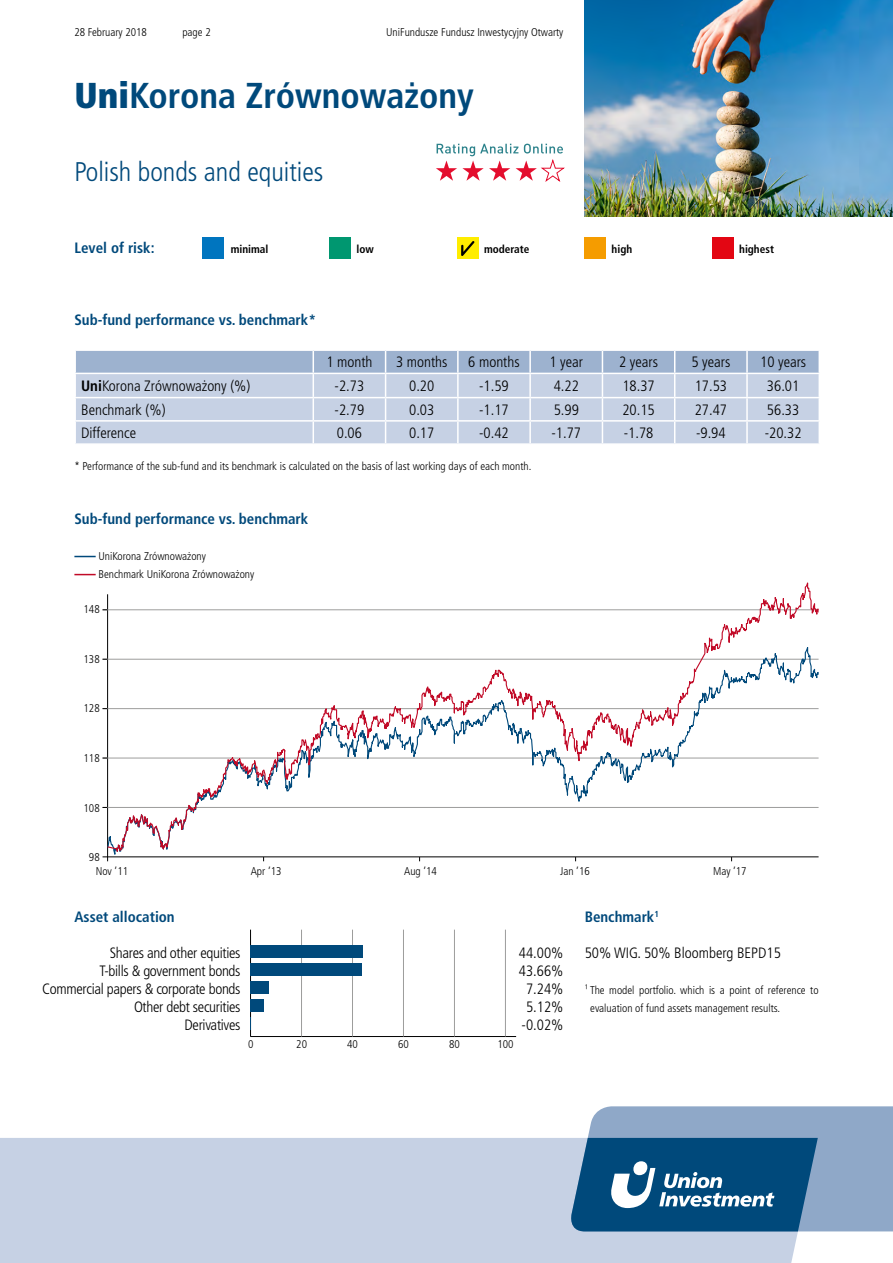
<style>
.page{position:relative;width:893px;height:1263px;background:#fff}
.page>*{position:absolute;margin:0;border:0;box-sizing:border-box;transform-origin:0 0}
.t1{font:700 condensed 36px "Frutiger LT Pro";color:#00497b}
.t2{font:300 condensed 27px "Frutiger LT Pro";color:#00497b}
._04_Copy_10_pt{font:300 condensed 15px "Frutiger LT Pro";letter-spacing:-.02em;color:#000}
._03_Subhead_10_pt{font:700 condensed 15px "Frutiger LT Pro";color:#00497b}
.tabela_wynikow{font:300 condensed 15px "Frutiger LT Pro";color:#000}
._04_Copy_10_pt-2{font:300 condensed 15px "Frutiger LT Pro";color:#000}
._07_Issue_details__p{font:300 condensed 11.25px/18px "Frutiger LT Pro";color:#000}
.wykres_poziom{font:300 condensed 11.25px "Frutiger LT Pro";color:#000}
.t3{font:700 condensed 11.25px "Frutiger LT Pro";color:#000}
.wykres_pion{font:300 condensed 11.25px "Frutiger LT Pro";color:#000}
.s1{font-weight:900}
.s2{font-weight:700}
</style>
<div class="page">
<div style="left:202px;top:238px;width:21px;height:21px;background:#0075bf"></div>
<div style="left:330px;top:238px;width:21px;height:21px;background:#009770"></div>
<div style="left:457px;top:238px;width:21px;height:21px;background:#ffed00"></div>
<svg style="left:461px;top:241px;width:13px;height:15px"></svg>
<div style="left:585px;top:238px;width:21px;height:21px;background:#f59c00"></div>
<div style="left:712px;top:238px;width:21px;height:21px;background:#e30613"></div>
<div style="left:0;top:1138px;width:818px;height:125px;background:#c6d1e4"></div>
<svg style="left:568px;top:1106px;width:325px;height:125px;background:#5583a8"></svg>
<svg style="left:436px;top:144px;width:128px;height:38px"></svg>
<img style="left:585px;top:0;width:308px;height:217px">
<svg style="left:75px;top:350px;width:744px;height:94px;background:#c1cde1"></svg>
<hr style="left:457px;top:374px;width:2px;height:23px;background:#fff">
<hr style="left:386px;top:397px;width:72px;height:1px;background:#fff">
<svg style="left:74px;top:556px;width:22px;height:1px"></svg>
<svg style="left:74px;top:574px;width:22px;height:1px"></svg>
<hr style="left:103px;top:857px;width:716px;height:1px;background:#000">
<svg style="left:107px;top:855px;width:712px;height:7px"></svg>
<svg style="left:107px;top:582px;width:712px;height:273px"></svg>
<hr style="left:250px;top:1036px;width:266px;height:1px;background:#000">
<hr style="left:301px;top:930px;width:1px;height:106px;background:#9d9d9c">
<hr style="left:352px;top:930px;width:1px;height:106px;background:#9d9d9c">
<hr style="left:403px;top:930px;width:1px;height:106px;background:#9d9d9c">
<hr style="left:454px;top:930px;width:1px;height:106px;background:#9d9d9c">
<hr style="left:505px;top:930px;width:1px;height:106px;background:#9d9d9c">
<hr style="left:250px;top:930px;width:1px;height:106px;background:#000">
<div style="left:250px;top:945px;width:113px;height:13px;background:#00497b"></div>
<div style="left:250px;top:963px;width:112px;height:13px;background:#00497b"></div>
<div style="left:250px;top:981px;width:19px;height:13px;background:#00497b"></div>
<div style="left:250px;top:999px;width:13px;height:13px;background:#00497b"></div>
<p class="_07_Issue_details__p" style="left:74px;top:23px;width:74px">28 February 2018</p>
<p class="_07_Issue_details__p" style="left:182px;top:23px;width:30px">page 2</p>
<p class="_07_Issue_details__p" style="left:386px;top:23px;width:179px">UniFundusze Fundusz Inwestycyjny Otwarty</p>
<h1 class="t1" style="left:74px;top:75px;width:401px"><span class="s1">Uni</span>Korona Zrównoważony</h1>
<h2 class="t2" style="left:74px;top:156px;width:251px">Polish bonds and equities</h2>
<h3 class="_03_Subhead_10_pt" style="left:74px;top:239px;width:82px">Level of risk:</h3>
<p class="t3" style="left:231px;top:242px;width:39px">minimal</p>
<p class="t3" style="left:356px;top:242px;width:19px">low</p>
<p class="t3" style="left:484px;top:242px;width:47px">moderate</p>
<p class="t3" style="left:612px;top:242px;width:22px">high</p>
<p class="t3" style="left:739px;top:242px;width:36px">highest</p>
<p class="_03_Subhead_10_pt" style="left:74px;top:311px;width:243px">Sub-fund performance vs. benchmark*</p>
<p class="_04_Copy_10_pt" style="left:326px;top:354px;width:48px">1 month</p>
<p class="_04_Copy_10_pt" style="left:396px;top:354px;width:53px">3 months</p>
<p class="_04_Copy_10_pt" style="left:468px;top:354px;width:53px">6 months</p>
<p class="_04_Copy_10_pt" style="left:549px;top:354px;width:35px">1 year</p>
<p class="_04_Copy_10_pt" style="left:619px;top:354px;width:40px">2 years</p>
<p class="_04_Copy_10_pt" style="left:691px;top:354px;width:40px">5 years</p>
<p class="_04_Copy_10_pt" style="left:760px;top:354px;width:48px">10 years</p>
<p class="_04_Copy_10_pt-2" style="left:81px;top:377px;width:171px"><span class="s2">Uni</span>Korona Zrównoważony (%)</p>
<p class="tabela_wynikow" style="left:335px;top:377px;width:31px">-2.73</p>
<p class="tabela_wynikow" style="left:409px;top:377px;width:27px">0.20</p>
<p class="tabela_wynikow" style="left:479px;top:377px;width:31px">-1.59</p>
<p class="tabela_wynikow" style="left:554px;top:377px;width:27px">4.22</p>
<p class="tabela_wynikow" style="left:622px;top:377px;width:34px">18.37</p>
<p class="tabela_wynikow" style="left:695px;top:377px;width:34px">17.53</p>
<p class="tabela_wynikow" style="left:767px;top:377px;width:34px">36.01</p>
<p class="_04_Copy_10_pt-2" style="left:81px;top:401px;width:86px">Benchmark (%)</p>
<p class="tabela_wynikow" style="left:335px;top:401px;width:31px">-2.79</p>
<p class="tabela_wynikow" style="left:409px;top:401px;width:27px">0.03</p>
<p class="tabela_wynikow" style="left:479px;top:401px;width:31px">-1.17</p>
<p class="tabela_wynikow" style="left:554px;top:401px;width:27px">5.99</p>
<p class="tabela_wynikow" style="left:622px;top:401px;width:34px">20.15</p>
<p class="tabela_wynikow" style="left:695px;top:401px;width:34px">27.47</p>
<p class="tabela_wynikow" style="left:767px;top:401px;width:34px">56.33</p>
<p class="_04_Copy_10_pt-2" style="left:81px;top:424px;width:57px">Difference</p>
<p class="tabela_wynikow" style="left:337px;top:424px;width:27px">0.06</p>
<p class="tabela_wynikow" style="left:409px;top:424px;width:27px">0.17</p>
<p class="tabela_wynikow" style="left:479px;top:424px;width:31px">-0.42</p>
<p class="tabela_wynikow" style="left:551px;top:424px;width:31px">-1.77</p>
<p class="tabela_wynikow" style="left:624px;top:424px;width:31px">-1.78</p>
<p class="tabela_wynikow" style="left:696px;top:424px;width:31px">-9.94</p>
<p class="tabela_wynikow" style="left:765px;top:424px;width:38px">-20.32</p>
<p class="_07_Issue_details__p" style="left:74px;top:457px;width:458px">* Performance of the sub-fund and its benchmark is calculated on the basis of last working days of each month.</p>
<p class="_03_Subhead_10_pt" style="left:74px;top:510px;width:235px">Sub-fund performance vs. benchmark</p>
<p class="_07_Issue_details__p" style="left:98px;top:547px;width:109px">UniKorona Zrównoważony</p>
<p class="_07_Issue_details__p" style="left:98px;top:566px;width:157px">Benchmark UniKorona Zrównoważony</p>
<p class="wykres_pion" style="left:84px;top:602px;width:18px">148</p>
<p class="wykres_pion" style="left:84px;top:652px;width:18px">138</p>
<p class="wykres_pion" style="left:84px;top:702px;width:18px">128</p>
<p class="wykres_pion" style="left:84px;top:751px;width:18px">118</p>
<p class="wykres_pion" style="left:84px;top:801px;width:18px">108</p>
<p class="wykres_pion" style="left:89px;top:851px;width:12px">98</p>
<p class="wykres_poziom" style="left:96px;top:864px;width:34px">Nov ’11</p>
<p class="wykres_poziom" style="left:251px;top:864px;width:32px">Apr ’13</p>
<p class="wykres_poziom" style="left:404px;top:864px;width:34px">Aug ’14</p>
<p class="wykres_poziom" style="left:560px;top:864px;width:31px">Jan ’16</p>
<p class="wykres_poziom" style="left:713px;top:864px;width:35px">May ’17</p>
<p class="_03_Subhead_10_pt" style="left:74px;top:908px;width:102px">Asset allocation</p>
<p class="_03_Subhead_10_pt" style="left:585px;top:908px;width:76px">Benchmark<sup>1</sup></p>
<p class="_04_Copy_10_pt-2" style="left:585px;top:944px;width:198px">50% WIG. 50% Bloomberg BEPD15</p>
<p class="_07_Issue_details__p" style="left:590px;top:981px;width:230px;text-indent:-6px">¹ The model portfolio. which is a point of reference to evaluation of fund assets management results.</p>
<p class="_04_Copy_10_pt" style="left:110px;top:944px;width:132px">Shares and other equities</p>
<p class="_04_Copy_10_pt" style="left:100px;top:962px;width:142px">T-bills &amp; government bonds</p>
<p class="_04_Copy_10_pt" style="left:42px;top:980px;width:200px">Commercial papers &amp; corporate bonds</p>
<p class="_04_Copy_10_pt" style="left:134px;top:998px;width:108px">Other debt securities</p>
<p class="_04_Copy_10_pt" style="left:185px;top:1016px;width:57px">Derivatives</p>
<p class="_04_Copy_10_pt" style="left:519px;top:944px;width:46px">44.00%</p>
<p class="_04_Copy_10_pt" style="left:519px;top:962px;width:46px">43.66%</p>
<p class="_04_Copy_10_pt" style="left:526px;top:980px;width:39px">7.24%</p>
<p class="_04_Copy_10_pt" style="left:526px;top:998px;width:39px">5.12%</p>
<p class="_04_Copy_10_pt" style="left:522px;top:1016px;width:43px">-0.02%</p>
<p class="_07_Issue_details__p" style="left:248px;top:1035px;width:7px">0</p>
<p class="_07_Issue_details__p" style="left:296px;top:1035px;width:12px">20</p>
<p class="_07_Issue_details__p" style="left:347px;top:1035px;width:12px">40</p>
<p class="_07_Issue_details__p" style="left:398px;top:1035px;width:12px">60</p>
<p class="_07_Issue_details__p" style="left:449px;top:1035px;width:12px">80</p>
<p class="_07_Issue_details__p" style="left:497px;top:1035px;width:18px">100</p>
</div>
